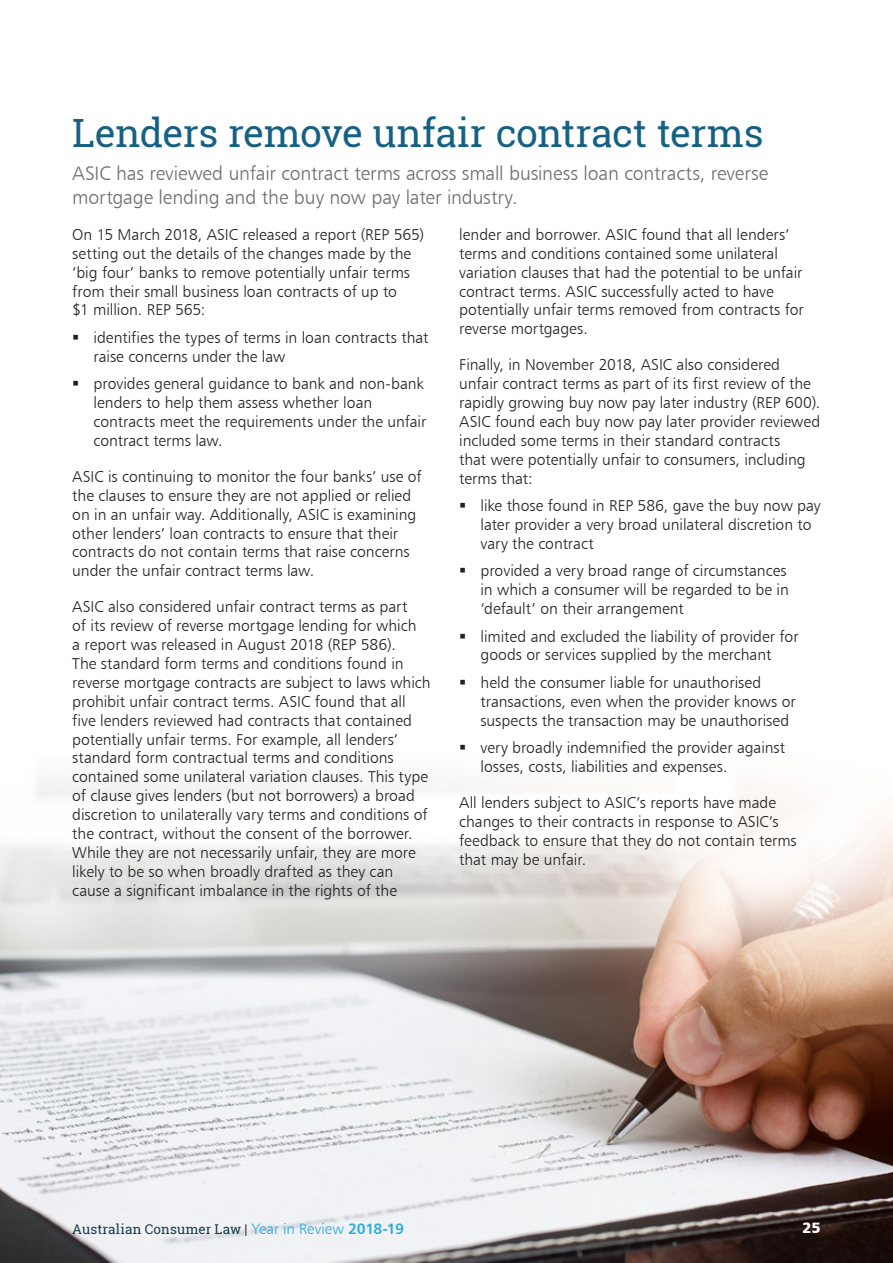
<style>
.page{position:relative;width:893px;height:1263px;background:#fff}
.page>*{position:absolute;margin:0;border:0;box-sizing:border-box;transform-origin:0 0}
.Heading_2{font:39px "Roboto Slab";letter-spacing:-.015em;color:#166183}
.Summary_text{font:19.5px/24px "Humanist 777 BT Light B";letter-spacing:-.01em;color:#6c6d70}
.t1{font:15.75px/18.9px "Humanist 777 BT Light B";color:#231f20}
.t2{font:15px "Humanist 777 BT Black B";color:#fff}
.t3{font:13.5px "Roboto Slab";letter-spacing:.01em;color:#133e4d}
.s1{font-family:"Humanist 777 BT Light B";font-size:15px;color:#24aae1}
.s2{font-family:"Humanist 777 BT Bold B";font-size:15px;color:#24aae1}
</style>
<div class="page">
<img style="left:0;top:781px;width:893px;height:482px">
<p class="Heading_2" style="left:72px;top:106px;width:693px">Lenders remove unfair contract terms</p>
<p class="Summary_text" style="left:72px;top:161px;width:697px">ASIC has reviewed unfair contract terms across small business loan contracts, reverse mortgage lending and the buy now pay later industry.</p>
<p class="t1" style="left:72px;top:225px;width:354px">On 15 March 2018, ASIC released a report (REP 565) setting out the details of the changes made by the ‘big four’ banks to remove potentially unfair terms from their small business loan contracts of up to<br>$1 million. REP 565:</p>
<p class="t1" style="left:94px;top:328px;width:336px">identifies the types of terms in loan contracts that raise concerns under the law</p>
<p class="t1" style="left:94px;top:374px;width:334px">provides general guidance to bank and non‑bank lenders to help them assess whether loan contracts meet the requirements under the unfair contract terms law.</p>
<p class="t1" style="left:72px;top:467px;width:351px">ASIC is continuing to monitor the four banks’ use of the clauses to ensure they are not applied or relied on in an unfair way. Additionally, ASIC is examining other lenders’ loan contracts to ensure that their contracts do not contain terms that raise concerns under the unfair contract terms law.</p>
<p class="t1" style="left:72px;top:597px;width:360px">ASIC also considered unfair contract terms as part<br>of its review of reverse mortgage lending for which<br>a report was released in August 2018 (REP 586).<br>The standard form terms and conditions found in reverse mortgage contracts are subject to laws which prohibit unfair contract terms. ASIC found that all five lenders reviewed had contracts that contained potentially unfair terms. For example, all lenders’ standard form contractual terms and conditions contained some unilateral variation clauses. This type of clause gives lenders (but not borrowers) a broad discretion to unilaterally vary terms and conditions of the contract, without the consent of the borrower.<br>While they are not necessarily unfair, they are more likely to be so when broadly drafted as they can cause a significant imbalance in the rights of the</p>
<p class="t1" style="left:459px;top:225px;width:346px">lender and borrower. ASIC found that all lenders’ terms and conditions contained some unilateral variation clauses that had the potential to be unfair contract terms. ASIC successfully acted to have potentially unfair terms removed from contracts for reverse mortgages.</p>
<p class="t1" style="left:459px;top:355px;width:362px">Finally, in November 2018, ASIC also considered unfair contract terms as part of its first review of the rapidly growing buy now pay later industry (REP 600).<br>ASIC found each buy now pay later provider reviewed included some terms in their standard contracts<br>that were potentially unfair to consumers, including terms that:</p>
<p class="t1" style="left:480px;top:496px;width:342px">like those found in REP 586, gave the buy now pay later provider a very broad unilateral discretion to vary the contract</p>
<p class="t1" style="left:480px;top:561px;width:310px">provided a very broad range of circumstances in which a consumer will be regarded to be in ‘default’ on their arrangement</p>
<p class="t1" style="left:480px;top:626px;width:320px">limited and excluded the liability of provider for goods or services supplied by the merchant</p>
<p class="t1" style="left:480px;top:673px;width:317px">held the consumer liable for unauthorised transactions, even when the provider knows or suspects the transaction may be unauthorised</p>
<p class="t1" style="left:480px;top:738px;width:306px">very broadly indemnified the provider against losses, costs, liabilities and expenses.</p>
<p class="t1" style="left:459px;top:793px;width:339px">All lenders subject to ASIC’s reports have made changes to their contracts in response to ASIC’s feedback to ensure that they do not contain terms that may be unfair.</p>
<p class="t3" style="left:72px;top:1220px;width:333px">Australian Consumer Law | <span class="s1">Year in Review</span> <span class="s2">2018-19</span></p>
<p class="t2" style="left:802px;top:1218px;width:20px">25</p>
</div>
